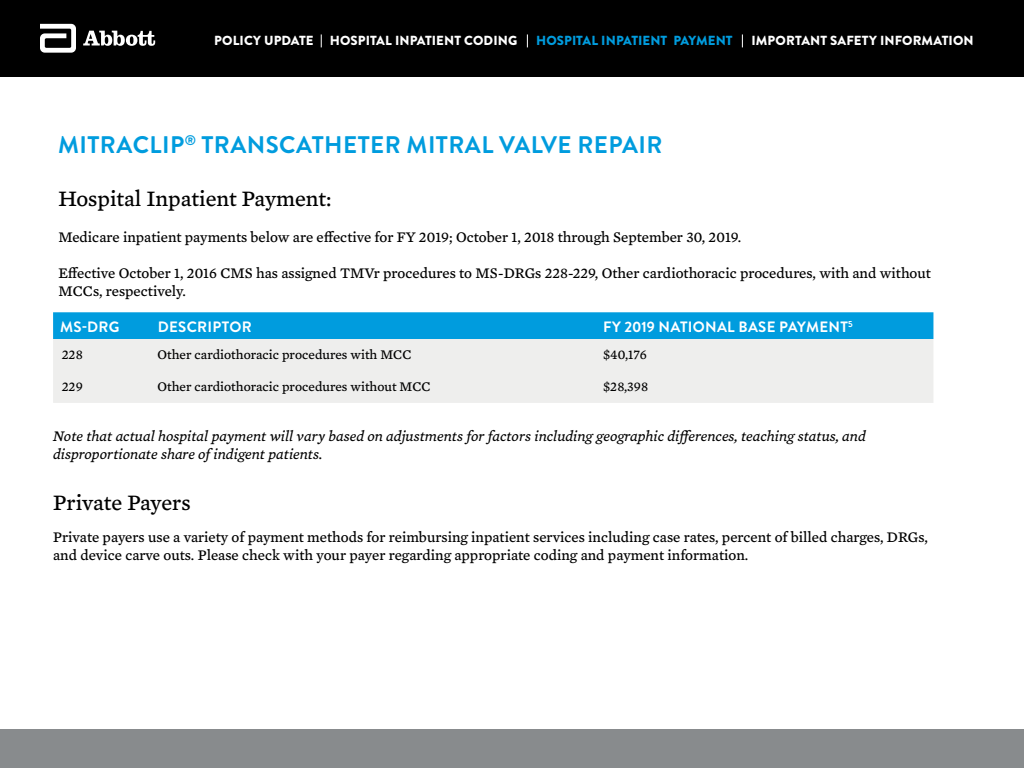
<style>
.page{position:relative;width:1024px;height:768px;background:#fff}
.page>*{position:absolute;margin:0;border:0;box-sizing:border-box;transform-origin:0 0}
.t1{font:700 24px "Brandon Grotesque";letter-spacing:.02em;color:#009cde}
.t2{font:22.5px "Mercury Text G4";color:#000}
.t3{font:15px/18px "Mercury Text G4";color:#000}
.t4{font:italic 15px/18px "Mercury Text G4";color:#000}
.t5{font:700 15px "Brandon Grotesque";letter-spacing:.02em;color:#fff}
.t6{font:13.5px "Mercury Text G4";color:#000}
.t7{font:900 13.15px "Brandon Grotesque";letter-spacing:.005em;color:#fff}
.t8{font:900 13.15px "Brandon Grotesque";color:#009cde}
</style>
<div class="page">
<div style="left:0;top:730px;width:1024px;height:38px;background:#888b8d"></div>
<div style="left:0;top:0;width:1024px;height:76px;background:#000"></div>
<svg style="left:40px;top:24px;width:36px;height:29px"></svg>
<svg style="left:83px;top:31px;width:72px;height:15px"></svg>
<svg style="left:742px;top:34px;width:1px;height:13px"></svg>
<svg style="left:527px;top:34px;width:1px;height:13px"></svg>
<svg style="left:321px;top:34px;width:1px;height:13px"></svg>
<div style="left:53px;top:312px;width:880px;height:27px;background:#009cde"></div>
<div style="left:53px;top:339px;width:880px;height:64px;background:#eeeeed"></div>
<p class="t7" style="left:214px;top:31px;width:305px">POLICY UPDATE HOSPITAL INPATIENT CODING</p>
<p class="t8" style="left:536px;top:31px;width:198px">HOSPITAL INPATIENT PAYMENT</p>
<p class="t7" style="left:752px;top:31px;width:224px">IMPORTANT SAFETY INFORMATION</p>
<h1 class="t1" style="left:58px;top:128px;width:606px">MITRACLIP<sup>®</sup> TRANSCATHETER MITRAL VALVE REPAIR</h1>
<h2 class="t2" style="left:58px;top:182px;width:275px">Hospital Inpatient Payment:</h2>
<p class="t3" style="left:58px;top:227px;width:684px">Medicare inpatient payments below are effective for FY 2019; October 1, 2018 through September 30, 2019.</p>
<p class="t3" style="left:58px;top:263px;width:874px">Effective October 1, 2016 CMS has assigned TMVr procedures to MS-DRGs 228-229, Other cardiothoracic procedures, with and without<br>MCCs, respectively.</p>
<p class="t5" style="left:60px;top:317px;width:61px">MS-DRG</p>
<p class="t5" style="left:158px;top:317px;width:95px">DESCRIPTOR</p>
<p class="t5" style="left:603px;top:317px;width:251px">FY 2019 NATIONAL BASE PAYMENT<sup>5</sup></p>
<p class="t6" style="left:62px;top:344px;width:22px">228</p>
<p class="t6" style="left:158px;top:344px;width:255px">Other cardiothoracic procedures with MCC</p>
<p class="t6" style="left:603px;top:344px;width:45px">$40,176</p>
<p class="t6" style="left:62px;top:376px;width:22px">229</p>
<p class="t6" style="left:158px;top:376px;width:275px">Other cardiothoracic procedures without MCC</p>
<p class="t6" style="left:603px;top:376px;width:47px">$28,398</p>
<p class="t4" style="left:53px;top:426px;width:814px">Note that actual hospital payment will vary based on adjustments for factors including geographic differences, teaching status, and disproportionate share of indigent patients.</p>
<h2 class="t2" style="left:53px;top:486px;width:139px">Private Payers</h2>
<p class="t3" style="left:53px;top:527px;width:876px">Private payers use a variety of payment methods for reimbursing inpatient services including case rates, percent of billed charges, DRGs, and device carve outs. Please check with your payer regarding appropriate coding and payment information.</p>
</div>
